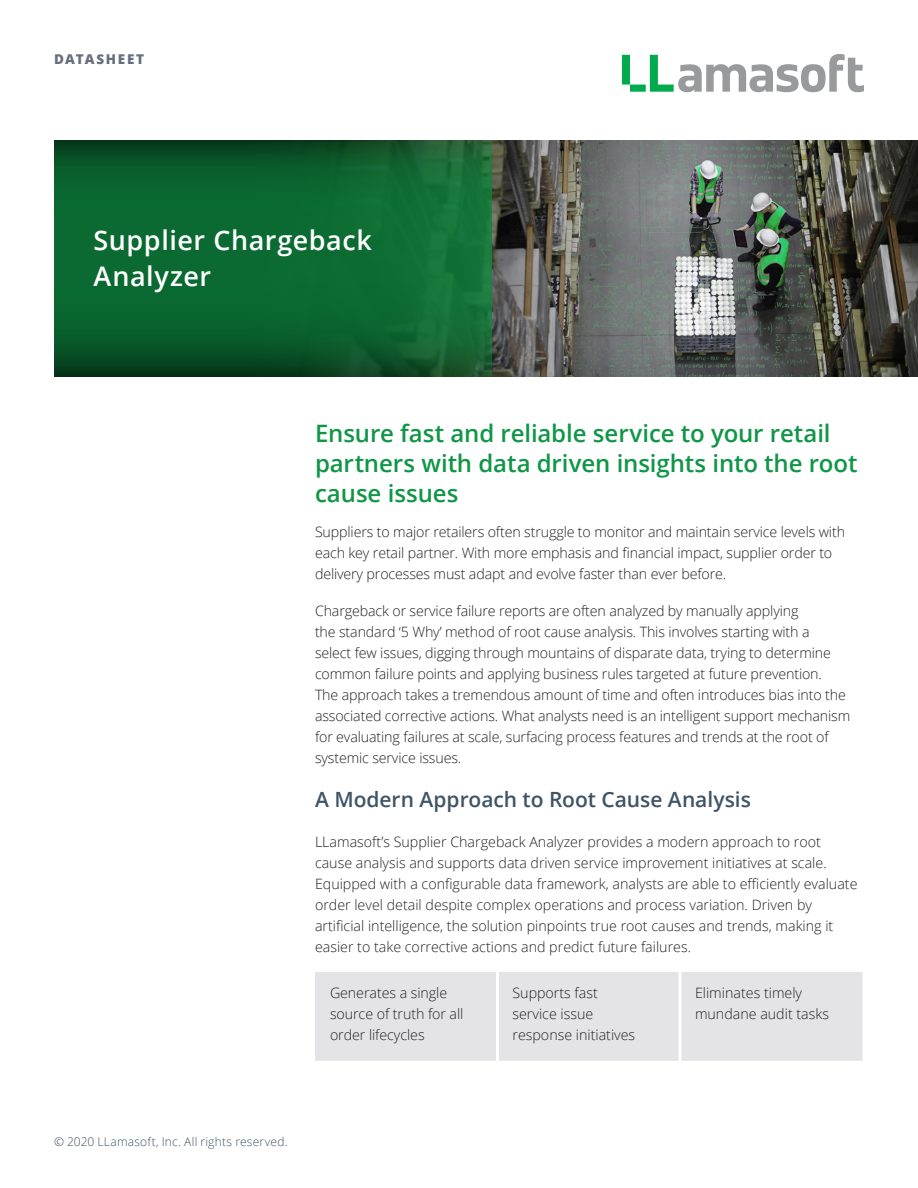
<style>
.page{position:relative;width:918px;height:1188px;background:#fff}
.page>*{position:absolute;margin:0;border:0;box-sizing:border-box;transform-origin:0 0}
.t1{font:600 27px/36px "Open Sans";letter-spacing:.02em;color:#fff}
.Section_Header{font:600 24px/30px "Open Sans";letter-spacing:-.005em;color:#109647}
.Section_Header-2{font:600 21px "Open Sans";color:#3f5465}
.Intro_Header{font:300 14.25px/21px "Open Sans";letter-spacing:-.01em;color:#231f20}
.Body_Copy{font:300 14.25px/21px "Open Sans";color:#231f20}
.Datasheet{font:800 13.5px "Open Sans";letter-spacing:.12em;color:#676f7e}
.t2{font:300 12px "Open Sans";letter-spacing:.015em;color:#3f5465}
</style>
<div class="page">
<img style="left:491px;top:140px;width:427px;height:236px">
<svg style="left:54px;top:140px;width:437px;height:236px;background:#0c622e"></svg>
<svg style="left:622px;top:54px;width:242px;height:38px"></svg>
<div style="left:315px;top:972px;width:547px;height:89px;background:#e4e4e7"></div>
<hr style="left:496px;top:972px;width:3px;height:89px;background:#fff">
<hr style="left:678px;top:972px;width:3px;height:89px;background:#fff">
<p class="Datasheet" style="left:54px;top:49px;width:92px">DATASHEET</p>
<p class="t1" style="left:94px;top:222px;width:280px">Supplier Chargeback<br>Analyzer</p>
<p class="Section_Header" style="left:315px;top:418px;width:544px">Ensure fast and reliable service to your retail partners with data driven insights into the root cause issues</p>
<p class="Intro_Header" style="left:315px;top:521px;width:532px">Suppliers to major retailers often struggle to monitor and maintain service levels with each key retail partner. With more emphasis and financial impact, supplier order to delivery processes must adapt and evolve faster than ever before.</p>
<p class="Intro_Header" style="left:315px;top:600px;width:537px">Chargeback or service failure reports are often analyzed by manually applying<br>the standard ‘5 Why’ method of root cause analysis. This involves starting with a<br>select few issues, digging through mountains of disparate data, trying to determine common failure points and applying business rules targeted at future prevention.<br>The approach takes a tremendous amount of time and often introduces bias into the associated corrective actions. What analysts need is an intelligent support mechanism for evaluating failures at scale, surfacing process features and trends at the root of systemic service issues.</p>
<p class="Section_Header-2" style="left:315px;top:785px;width:437px">A Modern Approach to Root Cause Analysis</p>
<p class="Body_Copy" style="left:315px;top:831px;width:544px">LLamasoft’s Supplier Chargeback Analyzer provides a modern approach to root cause analysis and supports data driven service improvement initiatives at scale.<br>Equipped with a configurable data framework, analysts are able to efficiently evaluate order level detail despite complex operations and process variation. Driven by artificial intelligence, the solution pinpoints true root causes and trends, making it easier to take corrective actions and predict future failures.</p>
<p class="Body_Copy" style="left:330px;top:982px;width:135px">Generates a single source of truth for all order lifecycles</p>
<p class="Body_Copy" style="left:513px;top:982px;width:124px">Supports fast service issue response initiatives</p>
<p class="Body_Copy" style="left:695px;top:982px;width:136px">Eliminates timely mundane audit tasks</p>
<p class="t2" style="left:54px;top:1133px;width:235px">© 2020 LLamasoft, Inc. All rights reserved.</p>
</div>
